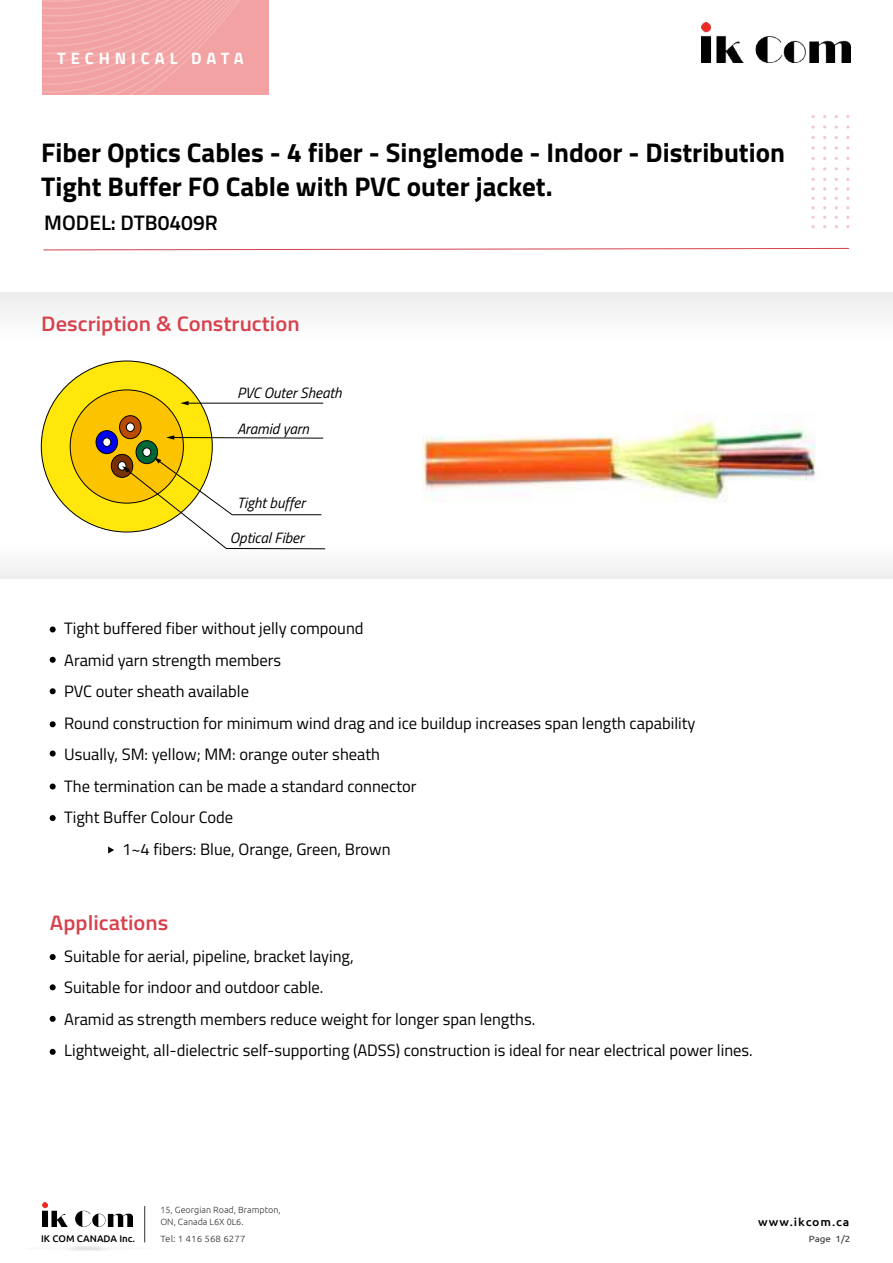
<style>
.page{position:relative;width:893px;height:1263px;background:#fff}
.page>*{position:absolute;margin:0;border:0;box-sizing:border-box;transform-origin:0 0}
.t1{font:700 27px/34.5px "Titillium Web";color:#000}
.t2{font:600 21px "Titillium Web";color:#d6414c;scale:1.07 1}
.t3{font:600 21px "Titillium Web";color:#000}
.t4{font:16.5px/31.5px "Titillium Web";color:#000}
.t5{font:700 16.5px "Titillium Web";letter-spacing:.3em;color:#fff}
.t6{font:italic 15px "Titillium Web";color:#000}
.t7{font:500 11.25px "Ubuntu";letter-spacing:.075em;color:#000;scale:1.09 1}
.t8{font:500 9.75px "Ubuntu";color:#000}
.t9{font:300 9px/12px "Ubuntu";color:#333}
.t10{font:300 9px "Ubuntu";color:#333;scale:1.09 1}
.t11{font:9px "Ubuntu";color:#333;scale:1.09 1}
</style>
<div class="page">
<svg style="left:50px;top:954px;width:6px;height:6px"></svg>
<svg style="left:50px;top:984px;width:6px;height:6px"></svg>
<svg style="left:50px;top:1016px;width:6px;height:6px"></svg>
<svg style="left:50px;top:1049px;width:6px;height:6px"></svg>
<img style="left:702px;top:22px;width:148px;height:40px">
<svg style="left:43px;top:248px;width:806px;height:2px"></svg>
<svg style="left:42px;top:93px;width:227px;height:2px"></svg>
<svg style="left:42px;top:85px;width:227px;height:8px;background:#f2a3a3"></svg>
<svg style="left:42px;top:77px;width:227px;height:8px;background:#f2a4a4"></svg>
<svg style="left:42px;top:0;width:227px;height:77px;background:#f2a5a5"></svg>
<svg style="left:811px;top:125px;width:4px;height:4px"></svg>
<svg style="left:811px;top:146px;width:4px;height:4px"></svg>
<img style="left:43px;top:1203px;width:90px;height:24px">
<svg style="left:22px;top:1246px;width:133px;height:5px"></svg>
<hr style="left:144px;top:1206px;width:1px;height:36px;background:#333">
<div style="left:0;top:293px;width:893px;height:285px;background:linear-gradient(to right,#f9f9f9,#fcfcfc)"></div>
<div style="left:41px;top:361px;width:171px;height:171px;background:#ffe70b;border-radius:50%"></div>
<img style="left:402px;top:393px;width:439px;height:111px">
<svg style="left:62px;top:381px;width:264px;height:168px"></svg>
<svg style="left:50px;top:626px;width:6px;height:6px"></svg>
<svg style="left:50px;top:657px;width:6px;height:6px"></svg>
<svg style="left:50px;top:688px;width:6px;height:6px"></svg>
<svg style="left:50px;top:721px;width:6px;height:6px"></svg>
<svg style="left:50px;top:750px;width:6px;height:6px"></svg>
<svg style="left:50px;top:783px;width:6px;height:6px"></svg>
<svg style="left:50px;top:815px;width:6px;height:6px"></svg>
<svg style="left:108px;top:846px;width:6px;height:7px"></svg>
<p class="t5" style="left:57px;top:45px;width:188px">TECHNICAL DATA</p>
<h1 class="t1" style="left:41px;top:133px;width:745px">Fiber Optics Cables - 4 fiber - Singlemode - Indoor - Distribution<br>Tight Buffer FO Cable with PVC outer jacket.</h1>
<p class="t3" style="left:44px;top:207px;width:175px">MODEL: DTB0409R</p>
<p class="t2" style="left:41px;top:307px;width:243px">Description &amp; Construction</p>
<p class="t6" style="left:237px;top:382px;width:106px">PVC Outer Sheath</p>
<p class="t6" style="left:237px;top:418px;width:73px">Aramid yarn</p>
<p class="t6" style="left:237px;top:492px;width:70px">Tight buffer</p>
<p class="t6" style="left:230px;top:526px;width:75px">Optical Fiber</p>
<p class="t4" style="left:64px;top:612px;width:301px">Tight buffered fiber without jelly compound</p>
<p class="t4" style="left:64px;top:643px;width:219px">Aramid yarn strength members</p>
<p class="t4" style="left:64px;top:675px;width:186px">PVC outer sheath available</p>
<p class="t4" style="left:64px;top:706px;width:633px">Round construction for minimum wind drag and ice buildup increases span length capability</p>
<p class="t4" style="left:64px;top:738px;width:317px">Usually, SM: yellow; MM: orange outer sheath</p>
<p class="t4" style="left:64px;top:769px;width:354px">The termination can be made a standard connector</p>
<p class="t4" style="left:64px;top:801px;width:171px">Tight Buffer Colour Code</p>
<p class="t4" style="left:122px;top:832px;width:270px">1~4 fibers: Blue, Orange, Green, Brown</p>
<p class="t2" style="left:50px;top:907px;width:112px">Applications</p>
<p class="t4" style="left:64px;top:939px;width:690px">Suitable for aerial, pipeline, bracket laying,<br>Suitable for indoor and outdoor cable.<br>Aramid as strength members reduce weight for longer span lengths.<br>Lightweight, all-dielectric self-supporting (ADSS) construction is ideal for near electrical power lines.</p>
<p class="t8" style="left:41px;top:1232px;width:95px">IK COM CANADA Inc.</p>
<p class="t9" style="left:160px;top:1203px;width:122px">15, Georgian Road, Brampton,<br>ON, Canada L6X 0L6.</p>
<p class="t10" style="left:160px;top:1233px;width:80px">Tel: 1 416 568 6277</p>
<p class="t7" style="left:758px;top:1215px;width:85px">www.ikcom.ca</p>
<p class="t11" style="left:809px;top:1233px;width:40px">Page 1/2</p>
</div>
